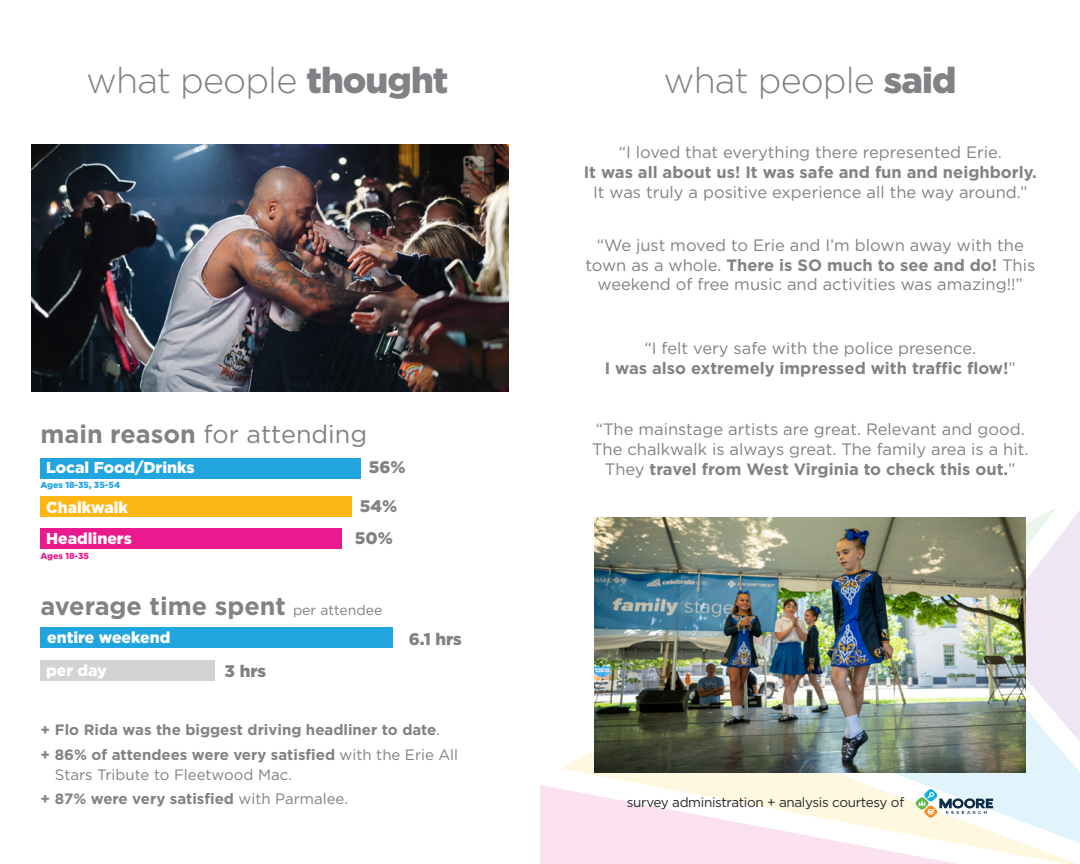
<style>
.page{position:relative;width:1080px;height:864px;background:#fff}
.page>*{position:absolute;margin:0;border:0;box-sizing:border-box;transform-origin:0 0}
.t1{font:300 36px "Gotham";letter-spacing:-.025em;color:#818285}
.t2{font:700 25.2px "Gotham";color:#818285}
.t3{font:25.2px "Gotham";color:#818285}
.t4{font:900 16.8px "Gotham";color:#808285}
.t5{font:16.5px/19.8px "Gotham";color:#818285;text-align:center}
.t6{font:700 16.5px/19.8px "Gotham";color:#818285;text-align:center}
.t7{font:900 15.75px/33.3px "Gotham";color:#fff}
.t8{font:700 15px/24.6px "Gotham";color:#818285}
.t9{font:15px/24.6px "Gotham";color:#818285}
.t10{font:13.5px "Gotham";letter-spacing:-.025em;color:#292829}
.t11{font:900 11.25px "Gotham";color:#fff}
.t12{font:900 8.7px "Gotham";color:#23a4de}
.t13{font:900 8.7px "Gotham";color:#ea1d8e}
.s1{font-weight:900}
.s2{font-weight:700}
.s3{font-weight:400;font-size:13.95px}
.s4{font-weight:400}
</style>
<div class="page">
<div style="left:540px;top:785px;width:20px;height:79px;background:#fce1f1"></div>
<svg style="left:1025px;top:508px;width:55px;height:140px"></svg>
<svg style="left:1025px;top:648px;width:55px;height:62px;background:#ede7f0"></svg>
<svg style="left:560px;top:710px;width:520px;height:154px"></svg>
<img style="left:31px;top:145px;width:478px;height:247px">
<svg style="left:916px;top:789px;width:77px;height:29px"></svg>
<div style="left:40px;top:528px;width:302px;height:20px;background:#eb198e"></div>
<div style="left:40px;top:496px;width:312px;height:21px;background:#fdb714"></div>
<div style="left:40px;top:458px;width:321px;height:20px;background:#20a5de"></div>
<img style="left:595px;top:517px;width:430px;height:256px">
<div style="left:40px;top:627px;width:353px;height:21px;background:#20a5de"></div>
<div style="left:40px;top:660px;width:175px;height:21px;background:#d1d3d4"></div>
<h1 class="t1" style="left:86px;top:57px;width:364px">what people <span class="s1">thought</span></h1>
<h2 class="t3" style="left:40px;top:418px;width:328px"><span class="s2">main reason</span> for attending</h2>
<p class="t7" style="left:46px;top:451px;width:150px">Local Food/Drinks</p>
<p class="t4" style="left:369px;top:456px;width:38px">56%</p>
<p class="t12" style="left:40px;top:479px;width:81px">Ages 18-35, 35-54</p>
<p class="t7" style="left:46px;top:490px;width:83px">Chalkwalk</p>
<p class="t4" style="left:360px;top:495px;width:39px">54%</p>
<p class="t7" style="left:46px;top:521px;width:87px">Headliners</p>
<p class="t4" style="left:355px;top:527px;width:39px">50%</p>
<p class="t13" style="left:40px;top:550px;width:50px">Ages 18-35</p>
<h2 class="t2" style="left:40px;top:591px;width:343px">average time spent <span class="s3">per attendee</span></h2>
<p class="t11" style="left:44px;top:627px;width:89px">entire weekend</p>
<p class="t7" style="left:46px;top:620px;width:126px">entire weekend per day</p>
<p class="t4" style="left:225px;top:659px;width:43px">3 hrs</p>
<p class="t4" style="left:409px;top:628px;width:55px">6.1 hrs</p>
<p class="t8" style="left:41px;top:717px;width:419px">+ Flo Rida was the biggest driving headliner to date<span class="s4">.<br></span>+ 86% of attendees were very satisfied <span class="s4">with the Erie All</span></p>
<p class="t9" style="left:41px;top:762px;width:309px;text-indent:14px">Stars Tribute to Fleetwood Mac.<br><span class="s2">+ 87% were very satisfied</span> with Parmalee.</p>
<h1 class="t1" style="left:664px;top:57px;width:294px">what people <span class="s1">said</span></h1>
<p class="t5" style="left:619px;top:142px;width:385px">“I loved that everything there represented Erie.</p>
<p class="t6" style="left:584px;top:162px;width:455px">It was all about us! It was safe and fun and neighborly.</p>
<p class="t5" style="left:593px;top:182px;width:436px">It was truly a positive experience all the way around.”</p>
<p class="t5" style="left:585px;top:235px;width:451px">“We just moved to Erie and I’m blown away with the town as a whole. <span class="s2">There is SO much to see and do!</span> This weekend of free music and activities was amazing!!”</p>
<p class="t6" style="left:605px;top:338px;width:413px"><span class="s4">“I felt very safe with the police presence.<br></span>I was also extremely impressed with traffic flow!<span class="s4">”</span></p>
<p class="t5" style="left:592px;top:419px;width:438px">“The mainstage artists are great. Relevant and good.<br>The chalkwalk is always great. The family area is a hit.<br>They <span class="s2">travel from West Virginia to check this out.</span>”</p>
<p class="t10" style="left:627px;top:793px;width:279px">survey administration + analysis courtesy of</p>
</div>
